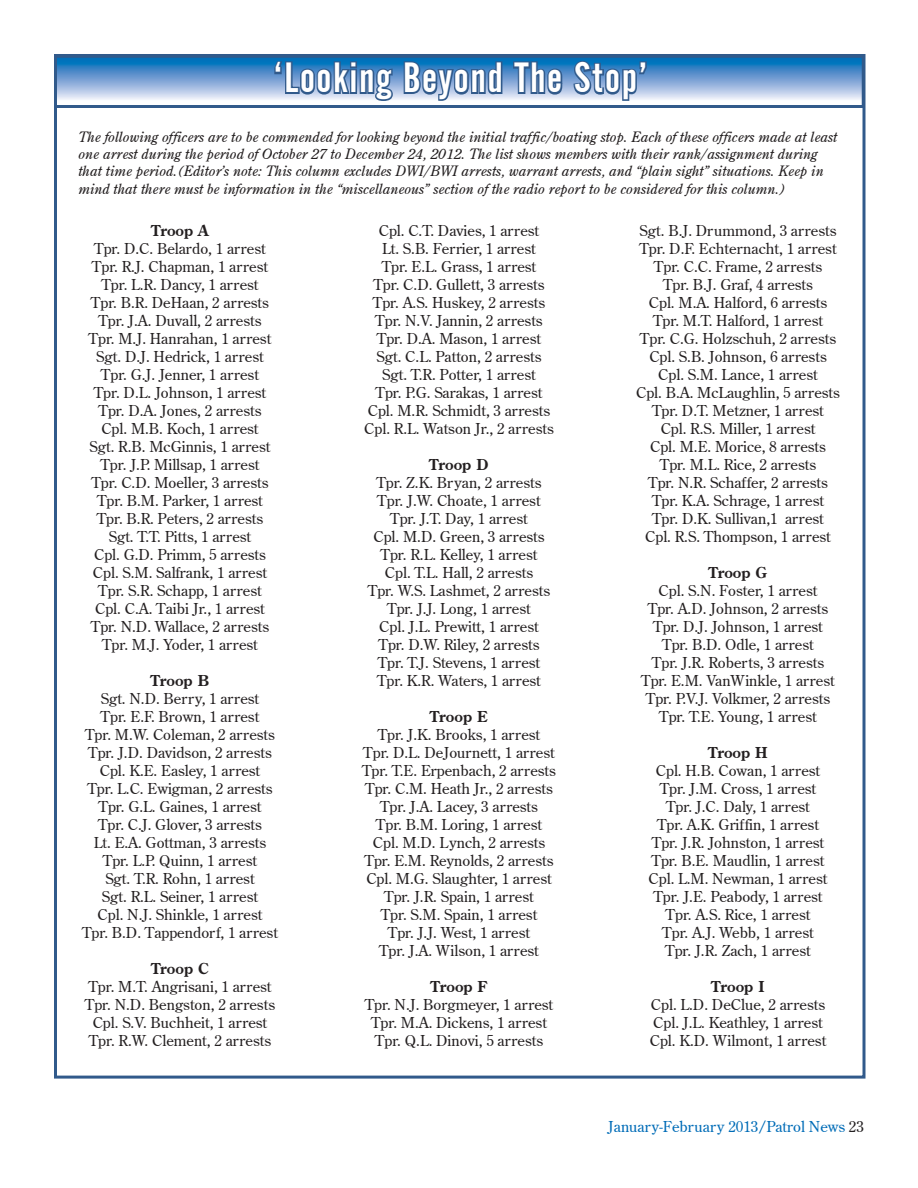
<style>
.page{position:relative;width:918px;height:1188px;background:#fff}
.page>*{position:absolute;margin:0;border:0;box-sizing:border-box;transform-origin:0 0}
.t1{font:42px "Alternate Gothic No 2 BT";letter-spacing:.04em;color:#fff}
.t2{font:15px/18px "Centurion Old Plain";color:#231f20;text-align:center}
.t3{font:700 15px "Centurion Old";color:#231f20}
.t4{font:15px "Centurion Old Plain";color:#006cb7}
.t5{font:italic 14.25px/17.4px "Centurion Old";color:#231f20}
.s1{color:#231f20}
</style>
<div class="page">
<svg style="left:58px;top:59px;width:803px;height:41px;background:#76a6d6"></svg>
<div style="left:54px;top:55px;width:811px;height:53px;border:3px solid #315a8b"></div>
<svg style="left:273px;top:60px;width:122px;height:41px;background:#5a87b6"></svg>
<svg style="left:402px;top:59px;width:102px;height:42px;background:#5685b4"></svg>
<svg style="left:512px;top:60px;width:53px;height:36px;background:#4d7db0"></svg>
<svg style="left:572px;top:59px;width:76px;height:42px;background:#5c89b8"></svg>
<h1 class="t1" style="left:273px;top:55px;width:376px">‘Looking Beyond The Stop’</h1>
<p class="t5" style="left:78px;top:128px;width:761px">The following officers are to be commended for looking beyond the initial traffic/boating stop. Each of these officers made at least one arrest during the period of October 27 to December 24, 2012. The list shows members with their rank/assignment during that time period.(Editor’s note: This column excludes DWI/BWI arrests, warrant arrests, and “plain sight” situations. Keep in mind that there must be information in the “miscellaneous” section of the radio report to be considered for this column.)</p>
<p class="t3" style="left:151px;top:221px;width:59px">Troop A</p>
<p class="t2" style="left:89px;top:239px;width:184px">Tpr. D.C. Belardo, 1 arrest<br>Tpr. R.J. Chapman, 1 arrest<br>Tpr. L.R. Dancy, 1 arrest<br>Tpr. B.R. DeHaan, 2 arrests<br>Tpr. J.A. Duvall, 2 arrests<br>Tpr. M.J. Hanrahan, 1 arrest<br>Sgt. D.J. Hedrick, 1 arrest<br>Tpr. G.J. Jenner, 1 arrest<br>Tpr. D.L. Johnson, 1 arrest<br>Tpr. D.A. Jones, 2 arrests<br>Cpl. M.B. Koch, 1 arrest<br>Sgt. R.B. McGinnis, 1 arrest<br>Tpr. J.P. Millsap, 1 arrest<br>Tpr. C.D. Moeller, 3 arrests<br>Tpr. B.M. Parker, 1 arrest<br>Tpr. B.R. Peters, 2 arrests<br>Sgt. T.T. Pitts, 1 arrest<br>Cpl. G.D. Primm, 5 arrests<br>Cpl. S.M. Salfrank, 1 arrest<br>Tpr. S.R. Schapp, 1 arrest<br>Cpl. C.A. Taibi Jr., 1 arrest<br>Tpr. N.D. Wallace, 2 arrests<br>Tpr. M.J. Yoder, 1 arrest</p>
<p class="t3" style="left:151px;top:671px;width:60px">Troop B</p>
<p class="t2" style="left:82px;top:689px;width:197px">Sgt. N.D. Berry, 1 arrest<br>Tpr. E.F. Brown, 1 arrest<br>Tpr. M.W. Coleman, 2 arrests<br>Tpr. J.D. Davidson, 2 arrests<br>Cpl. K.E. Easley, 1 arrest<br>Tpr. L.C. Ewigman, 2 arrests<br>Tpr. G.L. Gaines, 1 arrest<br>Tpr. C.J. Glover, 3 arrests<br>Lt. E.A. Gottman, 3 arrests<br>Tpr. L.P. Quinn, 1 arrest<br>Sgt. T.R. Rohn, 1 arrest<br>Sgt. R.L. Seiner, 1 arrest<br>Cpl. N.J. Shinkle, 1 arrest<br>Tpr. B.D. Tappendorf, 1 arrest</p>
<p class="t3" style="left:151px;top:959px;width:59px">Troop C</p>
<p class="t2" style="left:85px;top:977px;width:192px">Tpr. M.T. Angrisani, 1 arrest<br>Tpr. N.D. Bengston, 2 arrests<br>Cpl. S.V. Buchheit, 1 arrest<br>Tpr. R.W. Clement, 2 arrests</p>
<p class="t2" style="left:364px;top:221px;width:191px">Cpl. C.T. Davies, 1 arrest<br>Lt. S.B. Ferrier, 1 arrest<br>Tpr. E.L. Grass, 1 arrest<br>Tpr. C.D. Gullett, 3 arrests<br>Tpr. A.S. Huskey, 2 arrests<br>Tpr. N.V. Jannin, 2 arrests<br>Tpr. D.A. Mason, 1 arrest<br>Sgt. C.L. Patton, 2 arrests<br>Sgt. T.R. Potter, 1 arrest<br>Tpr. P.G. Sarakas, 1 arrest<br>Cpl. M.R. Schmidt, 3 arrests<br>Cpl. R.L. Watson Jr., 2 arrests</p>
<p class="t3" style="left:430px;top:455px;width:60px">Troop D</p>
<p class="t2" style="left:368px;top:473px;width:184px">Tpr. Z.K. Bryan, 2 arrests<br>Tpr. J.W. Choate, 1 arrest<br>Tpr. J.T. Day, 1 arrest<br>Cpl. M.D. Green, 3 arrests<br>Tpr. R.L. Kelley, 1 arrest<br>Cpl. T.L. Hall, 2 arrests<br>Tpr. W.S. Lashmet, 2 arrests<br>Tpr. J.J. Long, 1 arrest<br>Cpl. J.L. Prewitt, 1 arrest<br>Tpr. D.W. Riley, 2 arrests<br>Tpr. T.J. Stevens, 1 arrest<br>Tpr. K.R. Waters, 1 arrest</p>
<p class="t3" style="left:430px;top:707px;width:59px">Troop E</p>
<p class="t2" style="left:362px;top:725px;width:195px">Tpr. J.K. Brooks, 1 arrest<br>Tpr. D.L. DeJournett, 1 arrest<br>Tpr. T.E. Erpenbach, 2 arrests<br>Tpr. C.M. Heath Jr., 2 arrests<br>Tpr. J.A. Lacey, 3 arrests<br>Tpr. B.M. Loring, 1 arrest<br>Cpl. M.D. Lynch, 2 arrests<br>Tpr. E.M. Reynolds, 2 arrests<br>Cpl. M.G. Slaughter, 1 arrest<br>Tpr. J.R. Spain, 1 arrest<br>Tpr. S.M. Spain, 1 arrest<br>Tpr. J.J. West, 1 arrest<br>Tpr. J.A. Wilson, 1 arrest</p>
<p class="t3" style="left:431px;top:977px;width:58px">Troop F</p>
<p class="t2" style="left:365px;top:995px;width:190px">Tpr. N.J. Borgmeyer, 1 arrest<br>Tpr. M.A. Dickens, 1 arrest<br>Tpr. Q.L. Dinovi, 5 arrests</p>
<p class="t2" style="left:636px;top:221px;width:205px">Sgt. B.J. Drummond, 3 arrests<br>Tpr. D.F. Echternacht, 1 arrest<br>Tpr. C.C. Frame, 2 arrests<br>Tpr. B.J. Graf, 4 arrests<br>Cpl. M.A. Halford, 6 arrests<br>Tpr. M.T. Halford, 1 arrest<br>Tpr. C.G. Holzschuh, 2 arrests<br>Cpl. S.B. Johnson, 6 arrests<br>Cpl. S.M. Lance, 1 arrest<br>Cpl. B.A. McLaughlin, 5 arrests<br>Tpr. D.T. Metzner, 1 arrest<br>Cpl. R.S. Miller, 1 arrest<br>Cpl. M.E. Morice, 8 arrests<br>Tpr. M.L. Rice, 2 arrests<br>Tpr. N.R. Schaffer, 2 arrests<br>Tpr. K.A. Schrage, 1 arrest<br>Tpr. D.K. Sullivan,1 arrest<br>Cpl. R.S. Thompson, 1 arrest</p>
<p class="t3" style="left:709px;top:563px;width:60px">Troop G</p>
<p class="t2" style="left:641px;top:581px;width:195px">Cpl. S.N. Foster, 1 arrest<br>Tpr. A.D. Johnson, 2 arrests<br>Tpr. D.J. Johnson, 1 arrest<br>Tpr. B.D. Odle, 1 arrest<br>Tpr. J.R. Roberts, 3 arrests<br>Tpr. E.M. VanWinkle, 1 arrest<br>Tpr. P.V.J. Volkmer, 2 arrests<br>Tpr. T.E. Young, 1 arrest</p>
<p class="t3" style="left:708px;top:743px;width:61px">Troop H</p>
<p class="t2" style="left:649px;top:761px;width:180px">Cpl. H.B. Cowan, 1 arrest<br>Tpr. J.M. Cross, 1 arrest<br>Tpr. J.C. Daly, 1 arrest<br>Tpr. A.K. Griffin, 1 arrest<br>Tpr. J.R. Johnston, 1 arrest<br>Tpr. B.E. Maudlin, 1 arrest<br>Cpl. L.M. Newman, 1 arrest<br>Tpr. J.E. Peabody, 1 arrest<br>Tpr. A.S. Rice, 1 arrest<br>Tpr. A.J. Webb, 1 arrest<br>Tpr. J.R. Zach, 1 arrest</p>
<p class="t3" style="left:712px;top:977px;width:54px">Troop I</p>
<p class="t2" style="left:650px;top:995px;width:178px;text-align:left">Cpl. L.D. DeClue, 2 arrests<br>Cpl. J.L. Keathley, 1 arrest<br>Cpl. K.D. Wilmont, 1 arrest</p>
<p class="t4" style="left:608px;top:1117px;width:258px">January-February 2013/Patrol News <span class="s1">23</span></p>
</div>
